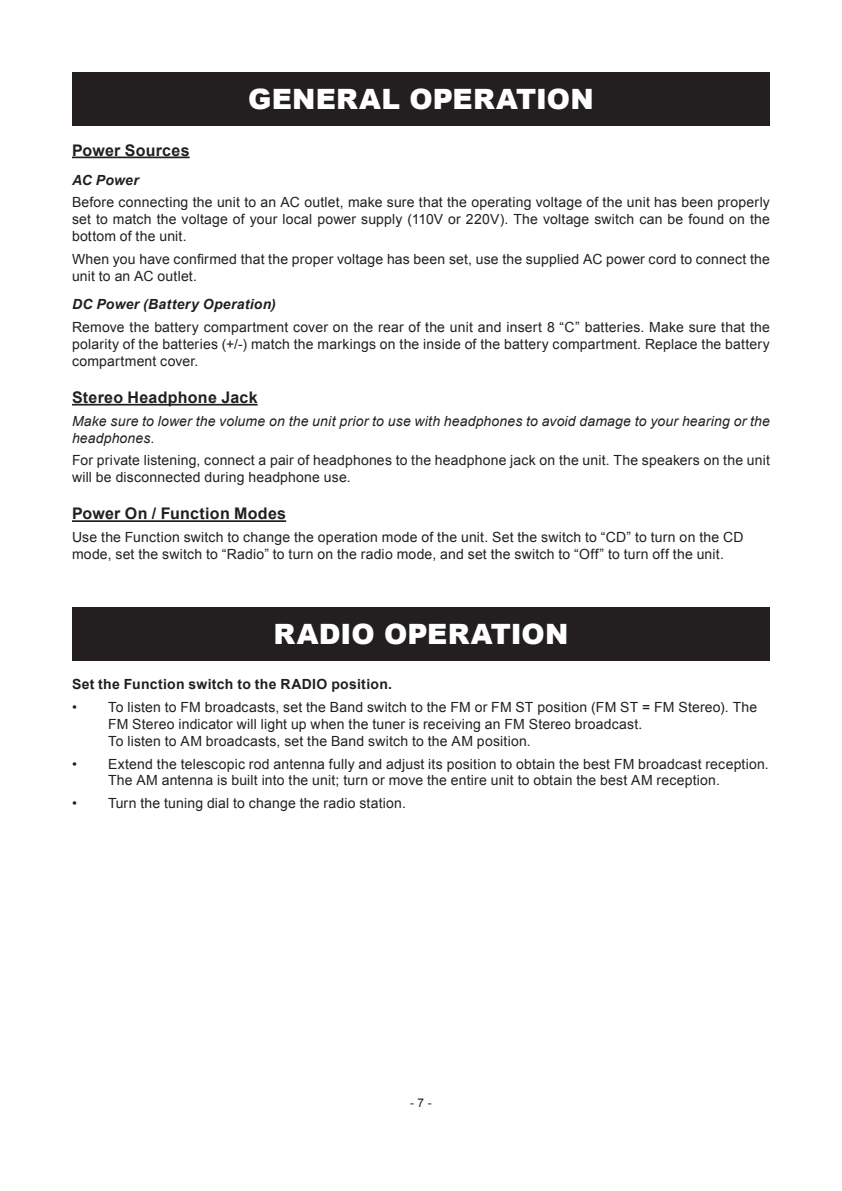
<style>
.page{position:relative;width:842px;height:1191px;background:#fff}
.page>*{position:absolute;margin:0;border:0;box-sizing:border-box;transform-origin:0 0}
.t1{font:900 28px "Arial";letter-spacing:.005em;color:#fff}
.t2{font:700 16px "Arial";letter-spacing:.015em;color:#231f20}
.t3{font:14px/16.8px "Arial";letter-spacing:.015em;color:#231f20}
.t4{font:italic 14px/16.8px "Arial";letter-spacing:.015em;color:#231f20}
.t5{font:700 14px "Arial";letter-spacing:.025em;color:#231f20}
.t6{font:italic 700 14px "Arial";letter-spacing:.02em;color:#231f20}
.t7{font:12px "Arial";color:#231f20}
</style>
<div class="page">
<hr style="left:72px;top:157px;width:118px;height:1px;background:#231f20">
<hr style="left:72px;top:404px;width:186px;height:1px;background:#231f20">
<hr style="left:72px;top:520px;width:214px;height:2px;background:#231f20">
<div style="left:72px;top:72px;width:698px;height:53px;background:#231f20"></div>
<div style="left:72px;top:607px;width:698px;height:53px;background:#231f20"></div>
<h1 class="t1" style="left:248px;top:78px;width:347px">GENERAL OPERATION</h1>
<p class="t2" style="left:72px;top:139px;width:119px">Power Sources</p>
<p class="t6" style="left:72px;top:170px;width:68px">AC Power</p>
<p class="t3" style="left:72px;top:194px;width:699px;text-align:justify">Before connecting the unit to an AC outlet, make sure that the operating voltage of the unit has been properly set to match the voltage of your local power supply (110V or 220V). The voltage switch can be found on the bottom of the unit.</p>
<p class="t3" style="left:72px;top:250px;width:699px">When you have confirmed that the proper voltage has been set, use the supplied AC power cord to connect the unit to an AC outlet.</p>
<p class="t6" style="left:72px;top:295px;width:205px">DC Power (Battery Operation)</p>
<p class="t3" style="left:72px;top:319px;width:699px;text-align:justify">Remove the battery compartment cover on the rear of the unit and insert 8 “C” batteries. Make sure that the polarity of the batteries (+/-) match the markings on the inside of the battery compartment. Replace the battery compartment cover.</p>
<p class="t2" style="left:72px;top:387px;width:187px">Stereo Headphone Jack</p>
<p class="t4" style="left:72px;top:413px;width:699px">Make sure to lower the volume on the unit prior to use with headphones to avoid damage to your hearing or the headphones.</p>
<p class="t3" style="left:72px;top:452px;width:699px">For private listening, connect a pair of headphones to the headphone jack on the unit. The speakers on the unit will be disconnected during headphone use.</p>
<p class="t2" style="left:72px;top:503px;width:216px">Power On / Function Modes</p>
<p class="t3" style="left:72px;top:529px;width:673px">Use the Function switch to change the operation mode of the unit. Set the switch to “CD” to turn on the CD mode, set the switch to “Radio” to turn on the radio mode, and set the switch to “Off” to turn off the unit.</p>
<h1 class="t1" style="left:274px;top:613px;width:296px">RADIO OPERATION</h1>
<p class="t5" style="left:72px;top:675px;width:322px">Set the Function switch to the RADIO position.</p>
<p class="t3" style="left:108px;top:699px;width:651px">To listen to FM broadcasts, set the Band switch to the FM or FM ST position (FM ST = FM Stereo). The<br>FM Stereo indicator will light up when the tuner is receiving an FM Stereo broadcast.<br>To listen to AM broadcasts, set the Band switch to the AM position.</p>
<p class="t3" style="left:108px;top:755px;width:662px">Extend the telescopic rod antenna fully and adjust its position to obtain the best FM broadcast reception.<br>The AM antenna is built into the unit; turn or move the entire unit to obtain the best AM reception.</p>
<p class="t3" style="left:108px;top:795px;width:299px">Turn the tuning dial to change the radio station.</p>
<p class="t3" style="left:72px;top:699px;width:6px">•</p>
<p class="t3" style="left:72px;top:755px;width:6px">•</p>
<p class="t3" style="left:72px;top:795px;width:6px">•</p>
<p class="t7" style="left:410px;top:1095px;width:23px">- -</p>
</div>
